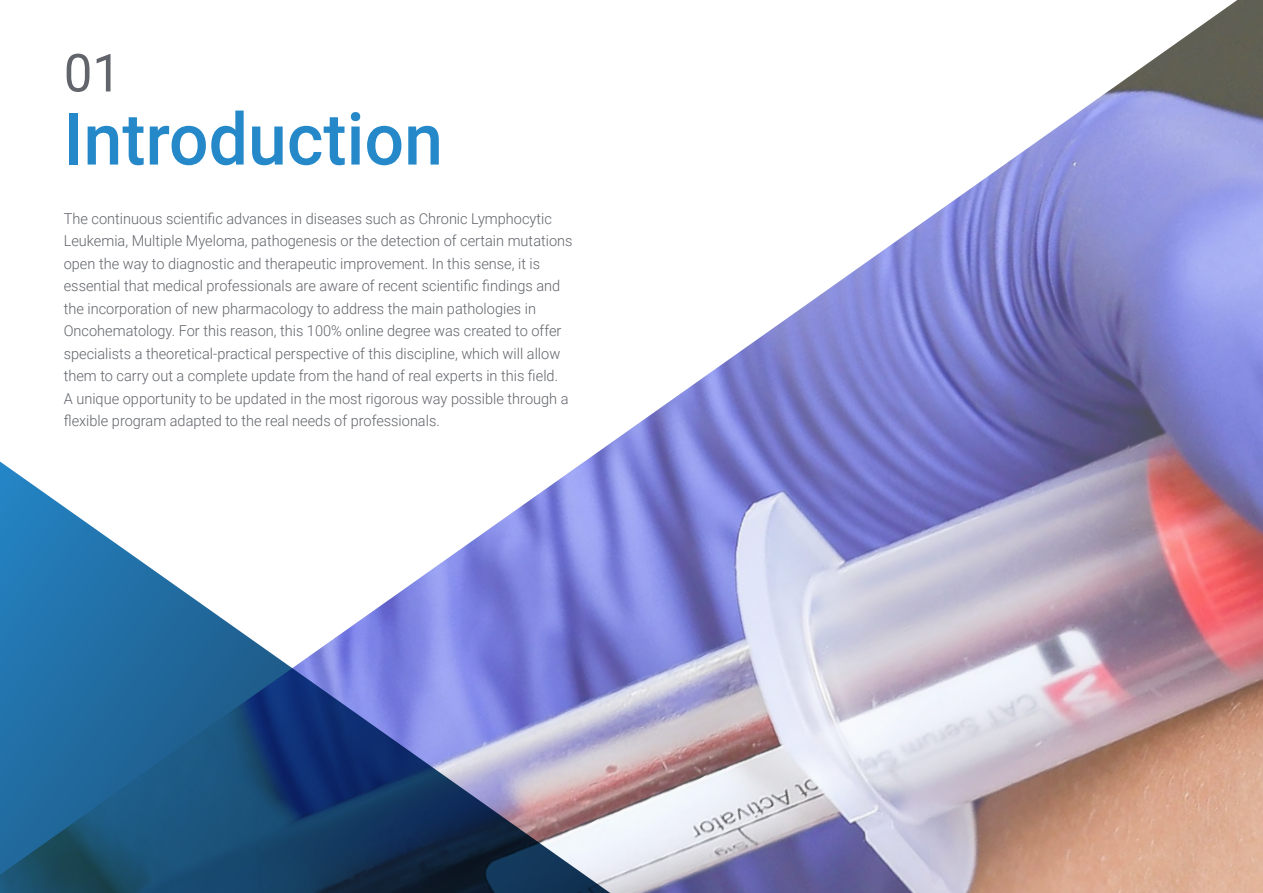
<style>
.page{position:relative;width:1263px;height:893px;background:#fff}
.page>*{position:absolute;margin:0;border:0;box-sizing:border-box;transform-origin:0 0}
.t1{font:500 72px "Roboto";color:#2488c9}
.t2{font:52.5px "Roboto";color:#61646a}
.t3{font:300 15px/22.5px "Roboto";color:#61646a}
</style>
<div class="page">
<img style="left:606px;top:0;width:657px;height:893px">
<svg style="left:0;top:446px;width:640px;height:447px"></svg>
<h2 class="t2" style="left:64px;top:36px;width:59px">01</h2>
<h1 class="t1" style="left:64px;top:89px;width:381px">Introduction</h1>
<p class="t3" style="left:64px;top:207px;width:510px">The continuous scientific advances in diseases such as Chronic Lymphocytic Leukemia, Multiple Myeloma, pathogenesis or the detection of certain mutations open the way to diagnostic and therapeutic improvement. In this sense, it is essential that medical professionals are aware of recent scientific findings and the incorporation of new pharmacology to address the main pathologies in Oncohematology. For this reason, this 100% online degree was created to offer specialists a theoretical-practical perspective of this discipline, which will allow them to carry out a complete update from the hand of real experts in this field.<br>A unique opportunity to be updated in the most rigorous way possible through a flexible program adapted to the real needs of professionals.</p>
</div>
